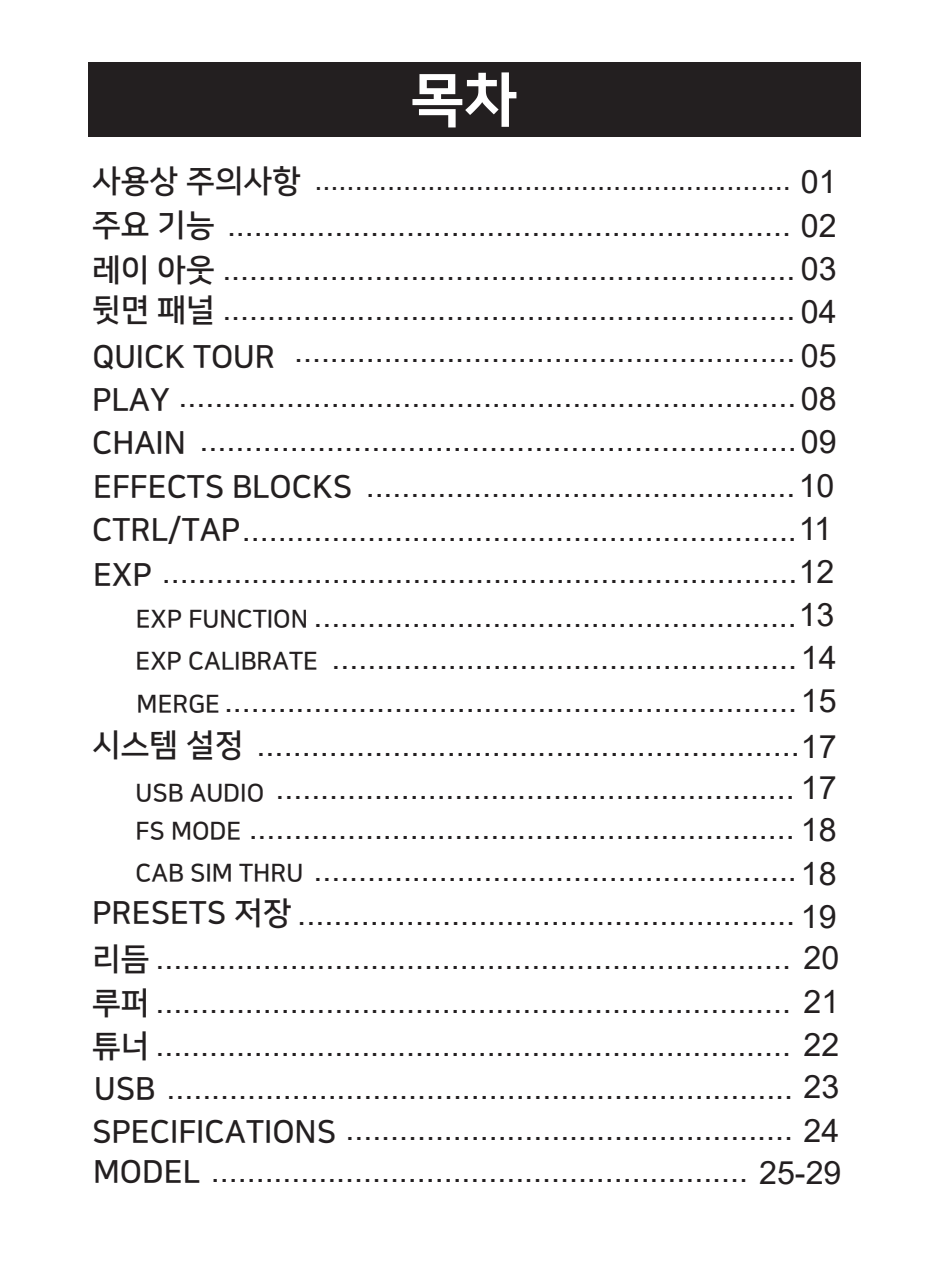
<style>
.page{position:relative;width:932px;height:1282px;background:#fff}
.page>*{position:absolute;margin:0;border:0;box-sizing:border-box;transform-origin:0 0}
.t1{font:58.5px "Nanum Square EB";color:#fff}
.t2{font:32.18px/42.3px "Arial";color:#231f20}
.t3{font:32.18px "Arial";color:#231f20;scale:.9 1}
.t4{font:31.5px "Nanum Square B";color:#231f20}
.t5{font:24.75px/38px "Nanum Square B";color:#231f20}
.s1{font-family:"Nanum Square B";font-size:31.5px}
</style>
<div class="page">
<div style="left:88px;top:62px;width:772px;height:75px;background:#231f20"></div>
<h1 class="t1" style="left:410px;top:68px;width:108px">목차</h1>
<p class="t3" style="left:92px;top:157px;width:828px"><span class="s1">사용상 주의사항</span> ........................................................... 01</p>
<p class="t2" style="left:92px;top:202px;width:745px;line-height:43.9px"><span class="s1">주요 기능</span> ............................................................... 02 <span class="s1">레이 아웃</span> ................................................................ 03</p>
<p class="t2" style="left:92px;top:287px;width:704px"><span class="s1">뒷면 패널</span> ................................................................</p>
<p class="t4" style="left:92px;top:340px;width:184px">QUICK TOUR</p>
<p class="t2" style="left:800px;top:291px;width:37px">04</p>
<p class="t2" style="left:294px;top:329px;width:544px">........................................................ 05</p>
<p class="t2" style="left:92px;top:375px;width:745px"><span class="s1">PLAY</span> .....................................................................08</p>
<p class="t2" style="left:92px;top:416px;width:745px;line-height:45.9px"><span class="s1">CHAIN</span> ..................................................................09<br><span class="s1">EFFECTS BLOCKS</span> ................................................10</p>
<p class="t2" style="left:92px;top:508px;width:741px"><span class="s1">CTRL/TAP</span>..............................................................11</p>
<p class="t2" style="left:93px;top:550px;width:742px"><span class="s1">EXP</span> .......................................................................12</p>
<p class="t2" style="left:224px;top:594px;width:614px;text-align:right">......................................................13 ....................................................14 ................................................................15</p>
<p class="t5" style="left:136px;top:600px;width:174px">EXP FUNCTION</p>
<p class="t5" style="left:135px;top:641px;width:184px;line-height:42.8px">EXP CALIBRATE<br>MERGE</p>
<p class="t2" style="left:92px;top:724px;width:745px"><span class="s1">시스템 설정</span> ............................................................17</p>
<p class="t2" style="left:248px;top:767px;width:589px;line-height:40.9px;text-align:right">.......................................................... 17 ............................................................. 18 ......................................................18</p>
<p class="t2" style="left:800px;top:895px;width:37px">19</p>
<p class="t5" style="left:135px;top:775px;width:130px">USB AUDIO<br>FS MODE</p>
<p class="t5" style="left:135px;top:854px;width:169px">CAB SIM THRU</p>
<p class="t2" style="left:92px;top:892px;width:704px"><span class="s1">PRESETS 저장</span> .......................................................</p>
<p class="t2" style="left:92px;top:936px;width:748px;line-height:43.4px"><span class="s1">리듬</span> ....................................................................... 20 <span class="s1">루퍼</span> ....................................................................... 21</p>
<p class="t2" style="left:92px;top:1023px;width:750px;text-align:justify"><span class="s1">튜너</span> ....................................................................... 22<br><span class="s1">USB</span> ...................................................................... 23<br><span class="s1">SPECIFICATIONS</span> .................................................. 24<br><span class="s1">MODEL</span> ............................................................ 25-29</p>
</div>
